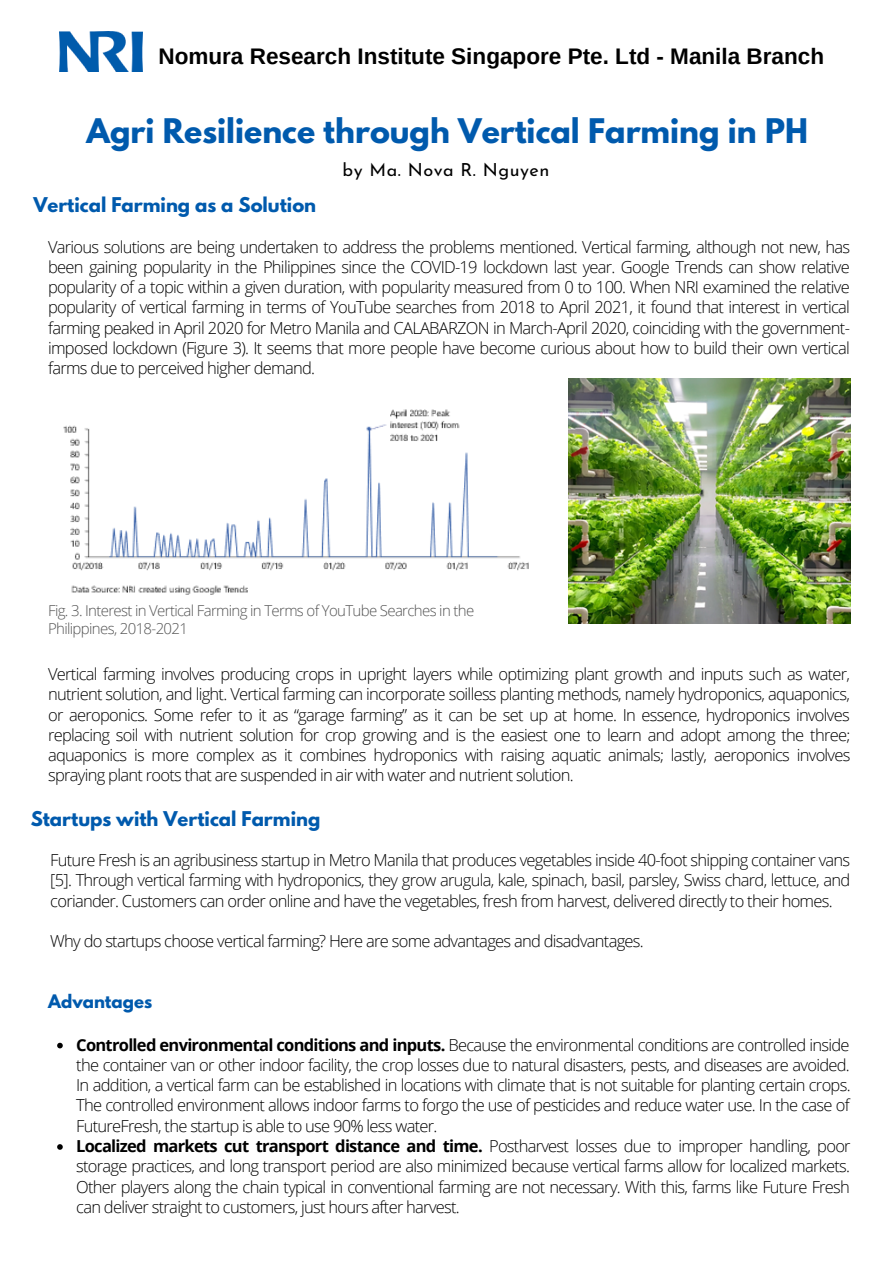
<style>
.page{position:relative;width:894px;height:1264px;background:#fff}
.page>*{position:absolute;margin:0;border:0;box-sizing:border-box;transform-origin:0 0}
.t1{font:700 30px "League Spartan";color:#005aad}
.t2{font:700 22.5px "Arimo";color:#000}
.t3{font:700 18px "League Spartan";color:#005aad}
.t4{font:18px "Josefin Sans";letter-spacing:.03em;color:#000}
.t5{font:300 16.5px/20.2px "Open Sans";letter-spacing:-.045em;color:#000;text-align:justify}
.t6{font:700 16.5px "League Spartan";color:#005aad}
.t7{font:300 15px/18px "Open Sans";letter-spacing:-.045em;color:#545454}
.s1{font-weight:700}
</style>
<div class="page">
<img style="left:60px;top:32px;width:82px;height:39px">
<img style="left:568px;top:378px;width:282px;height:245px">
<img style="left:63px;top:409px;width:466px;height:186px">
<svg style="left:57px;top:1042px;width:6px;height:6px"></svg>
<svg style="left:57px;top:1144px;width:6px;height:5px"></svg>
<p class="t2" style="left:158px;top:44px;width:667px">Nomura Research Institute Singapore Pte. Ltd - Manila Branch</p>
<p class="t1" style="left:86px;top:115px;width:722px">Agri Resilience through Vertical Farming in PH</p>
<p class="t4" style="left:342px;top:163px;width:208px">by Ma. Nova R. Nguyen</p>
<p class="t3" style="left:33px;top:196px;width:284px">Vertical Farming as a Solution</p>
<p class="t5" style="left:48px;top:236px;width:803px">Various solutions are being undertaken to address the problems mentioned. Vertical farming, although not new, has been gaining popularity in the Philippines since the COVID-19 lockdown last year. Google Trends can show relative popularity of a topic within a given duration, with popularity measured from 0 to 100. When NRI examined the relative popularity of vertical farming in terms of YouTube searches from 2018 to April 2021, it found that interest in vertical farming peaked in April 2020 for Metro Manila and CALABARZON in March-April 2020, coinciding with the government&shy;imposed lockdown (Figure 3). It seems that more people have become curious about how to build their own vertical farms due to perceived higher demand.</p>
<p class="t7" style="left:48px;top:601px;width:427px">Fig. 3. Interest in Vertical Farming in Terms of YouTube Searches in the<br>Philippines, 2018-2021</p>
<p class="t5" style="left:48px;top:663px;width:803px">Vertical farming involves producing crops in upright layers while optimizing plant growth and inputs such as water, nutrient solution, and light. Vertical farming can incorporate soilless planting methods, namely hydroponics, aquaponics, or aeroponics. Some refer to it as “garage farming” as it can be set up at home. In essence, hydroponics involves replacing soil with nutrient solution for crop growing and is the easiest one to learn and adopt among the three; aquaponics is more complex as it combines hydroponics with raising aquatic animals; lastly, aeroponics involves spraying plant roots that are suspended in air with water and nutrient solution.</p>
<p class="t3" style="left:31px;top:809px;width:291px">Startups with Vertical Farming</p>
<p class="t5" style="left:50px;top:849px;width:801px">Future Fresh is an agribusiness startup in Metro Manila that produces vegetables inside 40-foot shipping container vans [5]. Through vertical farming with hydroponics, they grow arugula, kale, spinach, basil, parsley, Swiss chard, lettuce, and coriander. Customers can order online and have the vegetables, fresh from harvest, delivered directly to their homes.</p>
<p class="t5" style="left:50px;top:930px;width:595px">Why do startups choose vertical farming? Here are some advantages and disadvantages.</p>
<p class="t6" style="left:48px;top:993px;width:105px">Advantages</p>
<p class="t5" style="left:76px;top:1034px;width:775px"><span class="s1">Controlled environmental conditions and inputs.</span> Because the environmental conditions are controlled inside the container van or other indoor facility, the crop losses due to natural disasters, pests, and diseases are avoided.<br>In addition, a vertical farm can be established in locations with climate that is not suitable for planting certain crops.<br>The controlled environment allows indoor farms to forgo the use of pesticides and reduce water use. In the case of FutureFresh, the startup is able to use 90% less water.</p>
<p class="t5" style="left:76px;top:1135px;width:775px"><span class="s1">Localized markets cut transport distance and time.</span> Postharvest losses due to improper handling, poor storage practices, and long transport period are also minimized because vertical farms allow for localized markets.<br>Other players along the chain typical in conventional farming are not necessary. With this, farms like Future Fresh can deliver straight to customers, just hours after harvest.</p>
</div>
